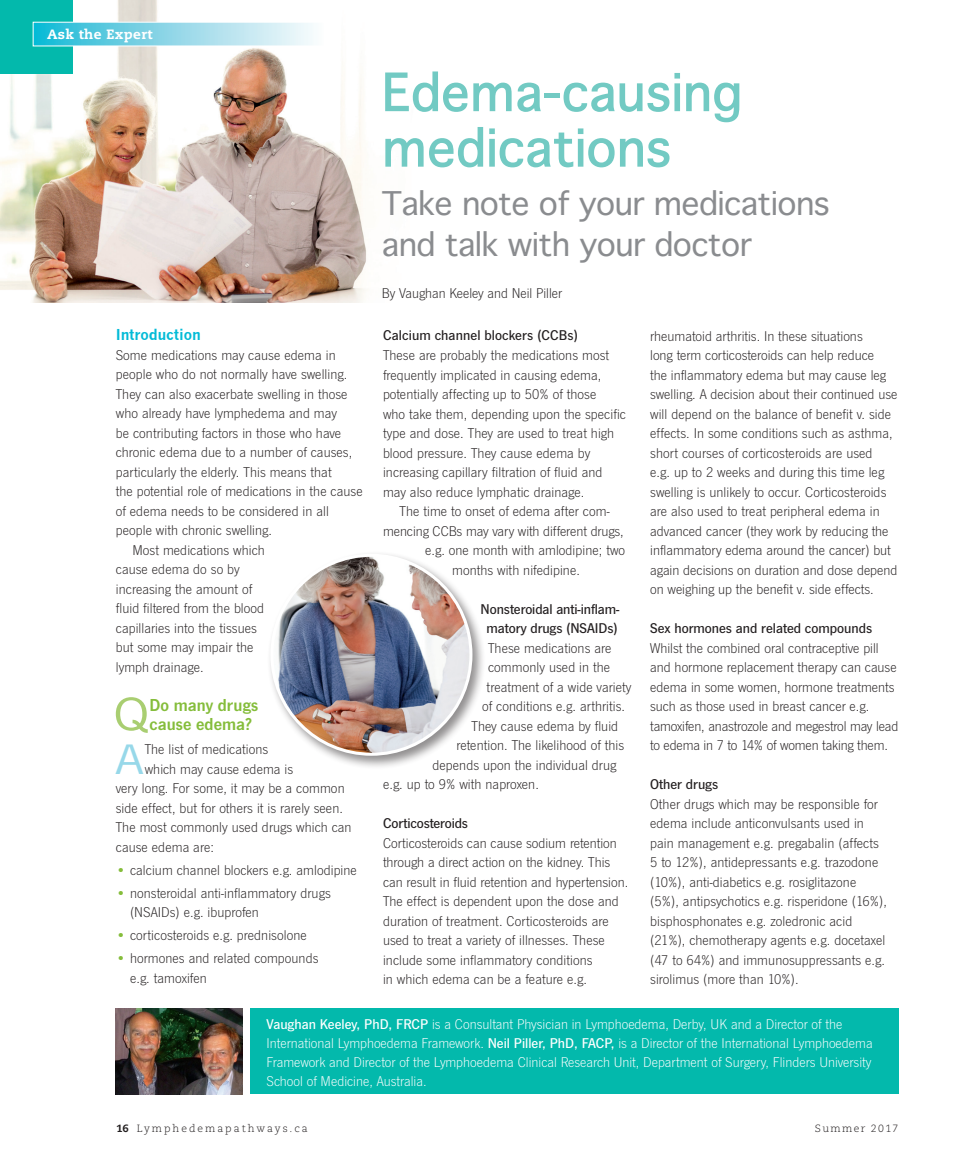
<style>
.page{position:relative;width:972px;height:1174px;background:#fff}
.page>*{position:absolute;margin:0;border:0;box-sizing:border-box;transform-origin:0 0}
.t1{font:700 51px/55.5px "Thonburi";letter-spacing:-.01em;color:#72cac3}
.t2{font:45px "News Gothic BT";color:#a9ce71;scale:1.2 1}
.t3{font:40.8px "News Gothic BT";color:#97d8e9;scale:1.2 1}
.t4{font:31.5px/40.5px "Thonburi";letter-spacing:-.02em;color:#8a8c8f}
.t5{font:600 18px/19.5px "News Gothic T";letter-spacing:.005em;color:#85bd3b}
.t6{font:300 14.7px/19.5px "News Gothic T";letter-spacing:.005em;color:#231f20;scale:1.04 1}
.t7{font:300 14.7px/19px "News Gothic T";color:#fff;scale:1.04 1}
.t8{font:500 14.7px/19.5px "News Gothic T";color:#231f20;text-align:center;scale:1.04 1}
.t9{font:300 14.7px "News Gothic T";letter-spacing:.005em;color:#231f20}
.t10{font:700 14.7px "News Gothic";letter-spacing:-.01em;color:#03bbd7}
.t11{font:800 13.5px "Caecilia";letter-spacing:.03em;color:#fff}
.t12{font:300 10.5px "Caecilia";letter-spacing:.19em;color:#231f20}
.t13{font:300 10.5px "Caecilia";letter-spacing:.13em;color:#231f20}
.s1{color:#85bd3b}
.s2{font-weight:500}
.s3{font-weight:800}
</style>
<div class="page">
<img style="left:0;top:0;width:367px;height:303px">
<div style="left:0;top:0;width:73px;height:74px;background:#03b9ac"></div>
<svg style="left:35px;top:24px;width:287px;height:20px;background:#8fd9e8"></svg>
<div style="left:33px;top:22px;width:291px;height:24px;border:1px solid #fff"></div>
<div style="left:116px;top:1008px;width:782px;height:86px;background:#03b9ac"></div>
<img style="left:115px;top:1008px;width:128px;height:86px">
<div style="left:243px;top:999px;width:6px;height:103px;background:#fff"></div>
<div style="left:267px;top:550px;width:219px;height:220px;background:#231f20;opacity:.5"></div>
<img style="left:272px;top:555px;width:198px;height:199px">
<p class="t11" style="left:47px;top:26px;width:107px">Ask the Expert</p>
<p class="t10" style="left:116px;top:326px;width:86px">Introduction</p>
<p class="t6" style="left:116px;top:345px;width:213px">Some medications may cause edema in</p>
<p class="t6" style="left:116px;top:364px;width:224px">people who do not normally have swelling.</p>
<p class="t6" style="left:116px;top:384px;width:224px">They can also exacerbate swelling in those</p>
<p class="t6" style="left:116px;top:403px;width:214px">who already have lymphedema and may</p>
<p class="t6" style="left:116px;top:423px;width:218px">be contributing factors in those who have</p>
<p class="t6" style="left:116px;top:442px;width:229px">chronic edema due to a number of causes,</p>
<p class="t6" style="left:116px;top:462px;width:209px">particularly the elderly. This means that</p>
<p class="t6" style="left:116px;top:481px;width:239px">the potential role of medications in the cause</p>
<p class="t6" style="left:116px;top:501px;width:206px">of edema needs to be considered in all</p>
<p class="t6" style="left:116px;top:520px;width:152px">people with chronic swelling.</p>
<p class="t6" style="left:132px;top:540px;width:129px">Most medications which</p>
<p class="t6" style="left:116px;top:559px;width:120px">cause edema do so by</p>
<p class="t6" style="left:116px;top:579px;width:133px">increasing the amount of</p>
<p class="t6" style="left:116px;top:598px;width:144px">fluid filtered from the blood</p>
<p class="t6" style="left:116px;top:618px;width:137px">capillaries into the tissues</p>
<p class="t6" style="left:116px;top:637px;width:134px">but some may impair the</p>
<p class="t6" style="left:116px;top:657px;width:86px">lymph drainage.</p>
<h2 class="t2" style="left:113px;top:687px;width:31px">Q</h2>
<p class="t5" style="left:149px;top:695px;width:110px">Do many drugs cause edema?</p>
<h3 class="t3" style="left:115px;top:734px;width:26px">A</h3>
<p class="t6" style="left:145px;top:739px;width:120px">The list of medications</p>
<p class="t6" style="left:145px;top:759px;width:144px">which may cause edema is</p>
<p class="t6" style="left:116px;top:778px;width:221px">very long. For some, it may be a common</p>
<p class="t6" style="left:116px;top:798px;width:220px">side effect, but for others it is rarely seen.</p>
<p class="t6" style="left:116px;top:817px;width:228px">The most commonly used drugs which can</p>
<p class="t6" style="left:116px;top:837px;width:96px">cause edema are:</p>
<p class="t6" style="left:116px;top:860px;width:233px"><span class="s1">•</span> calcium channel blockers e.g. amlodipine</p>
<p class="t6" style="left:130px;top:883px;width:194px;text-indent:-14px"><span class="s1">•</span> nonsteroidal anti-inflammatory drugs (NSAIDs) e.g. ibuprofen</p>
<p class="t6" style="left:116px;top:925px;width:185px"><span class="s1">•</span> corticosteroids e.g. prednisolone</p>
<p class="t6" style="left:130px;top:948px;width:183px;text-indent:-14px"><span class="s1">•</span> hormones and related compounds e.g. tamoxifen</p>
<h1 class="t1" style="left:382px;top:65px;width:363px">Edema-causing medications</h1>
<h3 class="t4" style="left:382px;top:183px;width:449px">Take note of your medications and talk with your doctor</h3>
<p class="t9" style="left:382px;top:284px;width:182px">By Vaughan Keeley and Neil Piller</p>
<p class="t8" style="left:383px;top:326px;width:189px">Calcium channel blockers (CCBs)</p>
<p class="t6" style="left:383px;top:345px;width:235px">These are probably the medications most frequently implicated in causing edema, potentially affecting up to 50% of those<br>who take them, depending upon the specific type and dose. They are used to treat high blood pressure. They cause edema by increasing capillary filtration of fluid and may also reduce lymphatic drainage.</p>
<p class="t6" style="left:399px;top:501px;width:203px">The time to onset of edema after com-</p>
<p class="t6" style="left:383px;top:521px;width:233px">mencing CCBs may vary with different drugs,</p>
<p class="t6" style="left:425px;top:540px;width:194px">e.g. one month with amlodipine; two</p>
<p class="t6" style="left:452px;top:560px;width:124px">months with nifedipine.</p>
<p class="t8" style="left:480px;top:599px;width:135px">Nonsteroidal anti-inflam&shy;matory drugs (NSAIDs)</p>
<p class="t6" style="left:488px;top:638px;width:120px">These medications are</p>
<p class="t6" style="left:488px;top:657px;width:119px">commonly used in the</p>
<p class="t6" style="left:486px;top:677px;width:141px">treatment of a wide variety</p>
<p class="t6" style="left:482px;top:696px;width:139px">of conditions e.g. arthritis.</p>
<p class="t6" style="left:471px;top:716px;width:142px">They cause edema by fluid</p>
<p class="t6" style="left:456px;top:735px;width:163px">retention. The likelihood of this</p>
<p class="t6" style="left:432px;top:755px;width:178px">depends upon the individual drug</p>
<p class="t6" style="left:383px;top:774px;width:151px">e.g. up to 9% with naproxen.</p>
<p class="t8" style="left:383px;top:813px;width:83px">Corticosteroids</p>
<p class="t6" style="left:383px;top:833px;width:237px">Corticosteroids can cause sodium retention through a direct action on the kidney. This can result in fluid retention and hypertension.<br>The effect is dependent upon the dose and duration of treatment. Corticosteroids are used to treat a variety of illnesses. These include some inflammatory conditions<br>in which edema can be a feature e.g.</p>
<p class="t6" style="left:650px;top:326px;width:239px">rheumatoid arthritis. In these situations<br>long term corticosteroids can help reduce<br>the inflammatory edema but may cause leg swelling. A decision about their continued use will depend on the balance of benefit v. side effects. In some conditions such as asthma, short courses of corticosteroids are used<br>e.g. up to 2 weeks and during this time leg swelling is unlikely to occur. Corticosteroids are also used to treat peripheral edema in advanced cancer (they work by reducing the inflammatory edema around the cancer) but again decisions on duration and dose depend on weighing up the benefit v. side effects.</p>
<p class="t8" style="left:650px;top:618px;width:215px">Sex hormones and related compounds</p>
<p class="t6" style="left:650px;top:638px;width:240px">Whilst the combined oral contraceptive pill and hormone replacement therapy can cause edema in some women, hormone treatments such as those used in breast cancer e.g. tamoxifen, anastrozole and megestrol may lead to edema in 7 to 14% of women taking them.</p>
<p class="t8" style="left:650px;top:774px;width:67px">Other drugs</p>
<p class="t6" style="left:650px;top:794px;width:229px">Other drugs which may be responsible for edema include anticonvulsants used in pain management e.g. pregabalin (affects 5 to 12%), antidepressants e.g. trazodone (10%), anti-diabetics e.g. rosiglitazone (5%), antipsychotics e.g. risperidone (16%), bisphosphonates e.g. zoledronic acid (21%), chemotherapy agents e.g. docetaxel (47 to 64%) and immunosuppressants e.g. sirolimus (more than 10%).</p>
<p class="t7" style="left:266px;top:1014px;width:584px"><span class="s2">Vaughan Keeley, PhD, FRCP</span> is a Consultant Physician in Lymphoedema, Derby, UK and a Director of the International Lymphoedema Framework. <span class="s2">Neil Piller, PhD, FACP,</span> is a Director of the International Lymphoedema Framework and Director of the Lymphoedema Clinical Research Unit, Department of Surgery, Flinders University School of Medicine, Australia.</p>
<p class="t12" style="left:116px;top:1122px;width:193px"><span class="s3">16</span> Lymphedemapathways.ca</p>
<p class="t13" style="left:814px;top:1122px;width:85px">Summer 2017</p>
</div>
